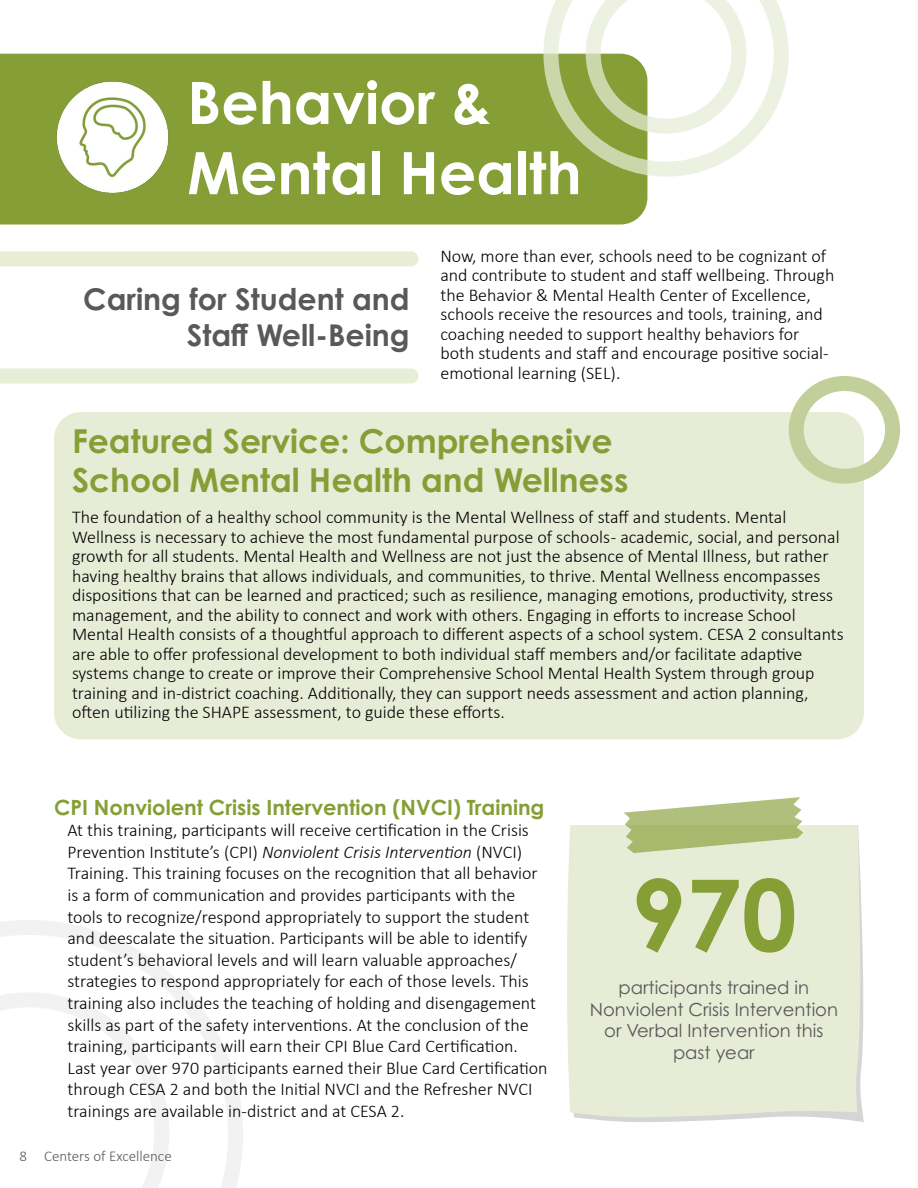
<style>
.page{position:relative;width:918px;height:1188px;background:#fff}
.page>*{position:absolute;margin:0;border:0;box-sizing:border-box;transform-origin:0 0}
.t1{font:700 99px "Century Gothic Pro";color:#869e36}
.t2{font:700 58.5px/70.2px "Century Gothic Pro";color:#fff}
.t3{font:700 33px/39.6px "Century Gothic Pro";color:#869e36}
.t4{font:700 30px/36px "Century Gothic Pro";color:#595959;text-align:right}
.t5{font:700 21px "Century Gothic Pro";color:#869e36}
.t6{font:300 18px/19.5px "Calibri";color:#000}
.t7{font:18px/21.6px "Century Gothic Pro";color:#595959;text-align:center}
.t8{font:300 15px "Calibri";color:#595959}
.s1{font-style:italic}
</style>
<div class="page">
<svg style="left:574px;top:1117px;width:290px;height:5px"></svg>
<div style="left:567px;top:825px;width:297px;height:292px;background:#e7ecd7"></div>
<div style="left:54px;top:412px;width:810px;height:327px;background:#e7ecd7;border-radius:27px"></div>
<svg style="left:0;top:920px;width:243px;height:268px"></svg>
<div style="left:0;top:54px;width:647px;height:171px;background:#869e36"></div>
<img style="left:52px;top:72px;width:121px;height:127px">
<div style="left:0;top:251px;width:411px;height:15px;background:#e8edd6"></div>
<div style="left:0;top:368px;width:411px;height:15px;background:#e8edd6"></div>
<svg style="left:543px;top:0;width:246px;height:177px"></svg>
<div style="left:789px;top:376px;width:111px;height:108px;border:15px solid #c3cf9b;border-radius:50%"></div>
<svg style="left:624px;top:797px;width:179px;height:56px;background:#c1cd99"></svg>
<h2 class="t2" style="left:187px;top:66px;width:396px">Behavior &amp;<br>Mental Health</h2>
<h3 class="t4" style="left:83px;top:281px;width:328px">Caring for Student and<br>Staff Well-Being</h3>
<p class="t6" style="left:440px;top:246px;width:395px">Now, more than ever, schools need to be cognizant of and contribute to student and staff wellbeing. Through the Behavior &amp; Mental Health Center of Excellence, schools receive the resources and tools, training, and coaching needed to support healthy behaviors for both students and staff and encourage positive social&shy;emotional learning (SEL).</p>
<h3 class="t3" style="left:72px;top:420px;width:558px">Featured Service: Comprehensive<br>School Mental Health and Wellness</h3>
<p class="t6" style="left:72px;top:507px;width:773px">The foundation of a healthy school community is the Mental Wellness of staff and students. Mental Wellness is necessary to achieve the most fundamental purpose of schools - academic, social, and personal growth for all students. Mental Health and Wellness are not just the absence of Mental Illness, but rather having healthy brains that allows individuals, and communities, to thrive. Mental Wellness encompasses dispositions that can be learned and practiced; such as resilience, managing emotions, productivity, stress management, and the ability to connect and work with others. Engaging in efforts to increase School Mental Health consists of a thoughtful approach to different aspects of a school system. CESA 2 consultants are able to offer professional development to both individual staff members and/or facilitate adaptive systems change to create or improve their Comprehensive School Mental Health System through group training and in-district coaching. Additionally, they can support needs assessment and action planning, often utilizing the SHAPE assessment, to guide these efforts.</p>
<p class="t5" style="left:54px;top:794px;width:492px">CPI Nonviolent Crisis Intervention (NVCI) Training</p>
<p class="t6" style="left:68px;top:819px;width:482px;line-height:21.6px">At this training, participants will receive certification in the Crisis Prevention Institute’s (CPI) <span class="s1">Nonviolent Crisis Intervention</span> (NVCI)<br>Training. This training focuses on the recognition that all behavior is a form of communication and provides participants with the tools to recognize/respond appropriately to support the student and deescalate the situation. Participants will be able to identify student’s behavioral levels and will learn valuable approaches/ strategies to respond appropriately for each of those levels. This training also includes the teaching of holding and disengagement skills as part of the safety interventions. At the conclusion of the training, participants will earn their CPI Blue Card Certification.<br>Last year over 970 participants earned their Blue Card Certification through CESA 2 and both the Initial NVCI and the Refresher NVCI trainings are available in-district and at CESA 2.</p>
<p class="t8" style="left:19px;top:1147px;width:154px">8 Centers of Excellence</p>
<h1 class="t1" style="left:631px;top:853px;width:168px">970</h1>
<p class="t7" style="left:590px;top:977px;width:250px">participants trained in<br>Nonviolent Crisis Intervention or Verbal Intervention this past year</p>
</div>
